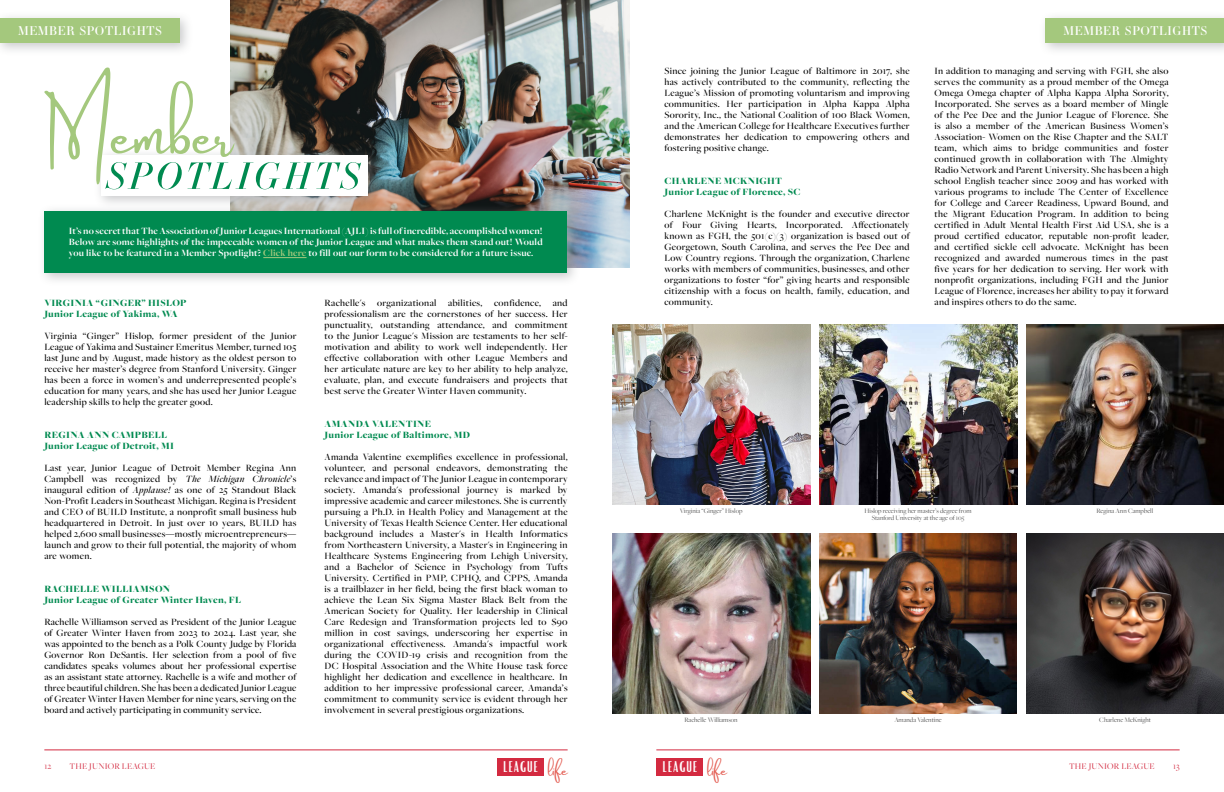
<style>
.page{position:relative;width:1224px;height:792px;background:#fff}
.page>*{position:absolute;margin:0;border:0;box-sizing:border-box;transform-origin:0 0}
.t1{font:15px "Bright";letter-spacing:.06em;color:#fff}
.t2{font:12px "Essonnes Display";letter-spacing:.05em;color:#fff}
.t3{font:500 10px/11px "Freight Big Pro";letter-spacing:.03em;color:#000;text-align:justify}
.t4{font:700 10px/11px "Freight Big Pro";letter-spacing:.02em;color:#fff;text-align:justify}
.t5{font:900 10px/11px "Freight Big Pro";letter-spacing:.03em;color:#008a50}
.t6{font:9px "Freight Big Pro";letter-spacing:.02em;color:#d32a40}
.t7{font:7px/7px "Freight Big Pro";color:#555;text-align:center}
.s1{color:#a4c87d}
.s2{font-style:italic}
</style>
<div class="page">
<hr style="left:44px;top:750px;width:524px;height:1px;background:#d32a40">
<div style="left:497px;top:758px;width:47px;height:18px;background:#d32a40"></div>
<hr style="left:656px;top:750px;width:524px;height:1px;background:#d32a40">
<div style="left:657px;top:758px;width:46px;height:18px;background:#d32a40"></div>
<img style="left:230px;top:0;width:400px;height:267px">
<div style="left:0;top:11px;width:193px;height:45px;background:#939598;opacity:.5"></div>
<div style="left:0;top:18px;width:180px;height:25px;background:#a4c87d"></div>
<div style="left:1038px;top:11px;width:186px;height:45px;background:#939598;opacity:.5"></div>
<div style="left:1045px;top:18px;width:179px;height:25px;background:#a4c87d"></div>
<div style="left:37px;top:204px;width:544px;height:82px;background:#939598;opacity:.5"></div>
<div style="left:44px;top:211px;width:523px;height:62px;background:#008a50"></div>
<hr style="left:263px;top:257px;width:44px;height:1px;background:#a4c87d">
<div style="left:94px;top:148px;width:287px;height:61px;background:#939598;opacity:.5"></div>
<div style="left:101px;top:155px;width:267px;height:41px;background:#fff"></div>
<svg style="left:44px;top:67px;width:317px;height:122px"></svg>
<img style="left:612px;top:325px;width:198px;height:180px">
<img style="left:1026px;top:325px;width:198px;height:180px">
<img style="left:819px;top:325px;width:198px;height:180px">
<img style="left:612px;top:533px;width:198px;height:180px">
<img style="left:819px;top:533px;width:198px;height:180px">
<img style="left:1026px;top:533px;width:198px;height:180px">
<p class="t2" style="left:18px;top:22px;width:145px">MEMBER SPOTLIGHTS</p>
<p class="t4" style="left:69px;top:225px;width:475px">It’s no secret that The Association of Junior Leagues International (AJLI) is full of incredible, accomplished women!<br>Below are some highlights of the impeccable women of the Junior League and what makes them stand out! Would you like to be featured in a Member Spotlight? <span class="s1">Click here</span> to fill out our form to be considered for a future issue.</p>
<p class="t5" style="left:44px;top:297px;width:144px">VIRGINIA “GINGER” HISLOP<br>Junior League of Yakima, WA</p>
<p class="t3" style="left:44px;top:330px;width:254px">Virginia “Ginger” Hislop, former president of the Junior League of Yakima and Sustainer Emeritus Member, turned 105 last June and by August, made history as the oldest person to receive her master’s degree from Stanford University. Ginger has been a force in women’s and underrepresented people’s education for many years, and she has used her Junior League leadership skills to help the greater good.</p>
<p class="t5" style="left:44px;top:429px;width:131px">REGINA ANN CAMPBELL<br>Junior League of Detroit, MI</p>
<p class="t3" style="left:44px;top:462px;width:254px">Last year, Junior League of Detroit Member Regina Ann Campbell was recognized by <span class="s2">The Michigan Chronicle</span>’s inaugural edition of <span class="s2">Applause!</span> as one of 25 Standout Black Non-Profit Leaders in Southeast Michigan. Regina is President and CEO of BUILD Institute, a nonprofit small business hub headquartered in Detroit. In just over 10 years, BUILD has helped 2,600 small businesses—mostly microentrepreneurs— launch and grow to their full potential, the majority of whom are women.</p>
<p class="t5" style="left:44px;top:583px;width:198px">RACHELLE WILLIAMSON<br>Junior League of Greater Winter Haven, FL</p>
<p class="t3" style="left:44px;top:616px;width:254px">Rachelle Williamson served as President of the Junior League of Greater Winter Haven from 2023 to 2024. Last year, she was appointed to the bench as a Polk County Judge by Florida Governor Ron DeSantis. Her selection from a pool of five candidates speaks volumes about her professional expertise as an assistant state attorney. Rachelle is a wife and mother of three beautiful children. She has been a dedicated Junior League of Greater Winter Haven Member for nine years, serving on the board and actively participating in community service.</p>
<p class="t3" style="left:325px;top:297px;width:245px">Rachelle's organizational abilities, confidence, and professionalism are the cornerstones of her success. Her punctuality, outstanding attendance, and commitment to the Junior League's Mission are testaments to her self&shy;motivation and ability to work well independently. Her effective collaboration with other League Members and her articulate nature are key to her ability to help analyze, evaluate, plan, and execute fundraisers and projects that best serve the Greater Winter Haven community.</p>
<p class="t5" style="left:325px;top:418px;width:147px">AMANDA VALENTINE<br>Junior League of Baltimore, MD</p>
<p class="t3" style="left:325px;top:451px;width:245px">Amanda Valentine exemplifies excellence in professional, volunteer, and personal endeavors, demonstrating the relevance and impact of The Junior League in contemporary society. Amanda's professional journey is marked by impressive academic and career milestones. She is currently pursuing a Ph.D. in Health Policy and Management at the University of Texas Health Science Center. Her educational background includes a Master's in Health Informatics from Northeastern University, a Master's in Engineering in Healthcare Systems Engineering from Lehigh University, and a Bachelor of Science in Psychology from Tufts University. Certified in PMP, CPHQ, and CPPS, Amanda is a trailblazer in her field, being the first black woman to achieve the Lean Six Sigma Master Black Belt from the American Society for Quality. Her leadership in Clinical Care Redesign and Transformation projects led to $90 million in cost savings, underscoring her expertise in organizational effectiveness. Amanda's impactful work during the COVID-19 crisis and recognition from the DC Hospital Association and the White House task force highlight her dedication and excellence in healthcare. In addition to her impressive professional career, Amanda’s commitment to community service is evident through her involvement in several prestigious organizations.</p>
<p class="t3" style="left:665px;top:65px;width:247px">Since joining the Junior League of Baltimore in 2017, she has actively contributed to the community, reflecting the League’s Mission of promoting voluntarism and improving communities. Her participation in Alpha Kappa Alpha Sorority, Inc., the National Coalition of 100 Black Women, and the American College for Healthcare Executives further demonstrates her dedication to empowering others and fostering positive change.</p>
<p class="t5" style="left:665px;top:175px;width:138px">CHARLENE MCKNIGHT<br>Junior League of Florence, SC</p>
<p class="t3" style="left:665px;top:208px;width:247px">Charlene McKnight is the founder and executive director of Four Giving Hearts, Incorporated. Affectionately known as FGH, the 501(c)(3) organization is based out of Georgetown, South Carolina, and serves the Pee Dee and Low Country regions. Through the organization, Charlene works with members of communities, businesses, and other organizations to foster “for” giving hearts and responsible citizenship with a focus on health, family, education, and community.</p>
<p class="t2" style="left:1064px;top:22px;width:145px">MEMBER SPOTLIGHTS</p>
<p class="t3" style="left:935px;top:65px;width:236px">In addition to managing and serving with FGH, she also serves the community as a proud member of the Omega Omega Omega chapter of Alpha Kappa Alpha Sorority, Incorporated. She serves as a board member of Mingle of the Pee Dee and the Junior League of Florence. She is also a member of the American Business Women’s Association- Women on the Rise Chapter and the SALT team, which aims to bridge communities and foster continued growth in collaboration with The Almighty Radio Network and Parent University. She has been a high school English teacher since 2009 and has worked with various programs to include The Center of Excellence for College and Career Readiness, Upward Bound, and the Migrant Education Program. In addition to being certified in Adult Mental Health First Aid USA, she is a proud certified educator, reputable non-profit leader, and certified sickle cell advocate. McKnight has been recognized and awarded numerous times in the past five years for her dedication to serving. Her work with nonprofit organizations, including FGH and the Junior League of Florence, increases her ability to pay it forward and inspires others to do the same.</p>
<p class="t7" style="left:680px;top:507px;width:64px">Virginia “Ginger” Hislop</p>
<p class="t7" style="left:1097px;top:507px;width:58px">Regina Ann Campbell</p>
<p class="t7" style="left:865px;top:507px;width:109px">Hislop receiving her master’s degree from<br>Stanford University at the age of 105</p>
<p class="t7" style="left:684px;top:716px;width:55px">Rachelle Williamson</p>
<p class="t7" style="left:894px;top:716px;width:49px">Amanda Valentine</p>
<p class="t7" style="left:1099px;top:716px;width:53px">Charlene McKnight</p>
<p class="t6" style="left:45px;top:761px;width:8px">12</p>
<p class="t6" style="left:70px;top:761px;width:87px">THE JUNIOR LEAGUE</p>
<h1 class="t1" style="left:503px;top:757px;width:66px">LEAGUE <sub>life</sub></h1>
<p class="t6" style="left:1069px;top:761px;width:87px">THE JUNIOR LEAGUE</p>
<p class="t6" style="left:1173px;top:761px;width:8px">13</p>
<h1 class="t1" style="left:662px;top:757px;width:66px">LEAGUE <sub>life</sub></h1>
</div>
